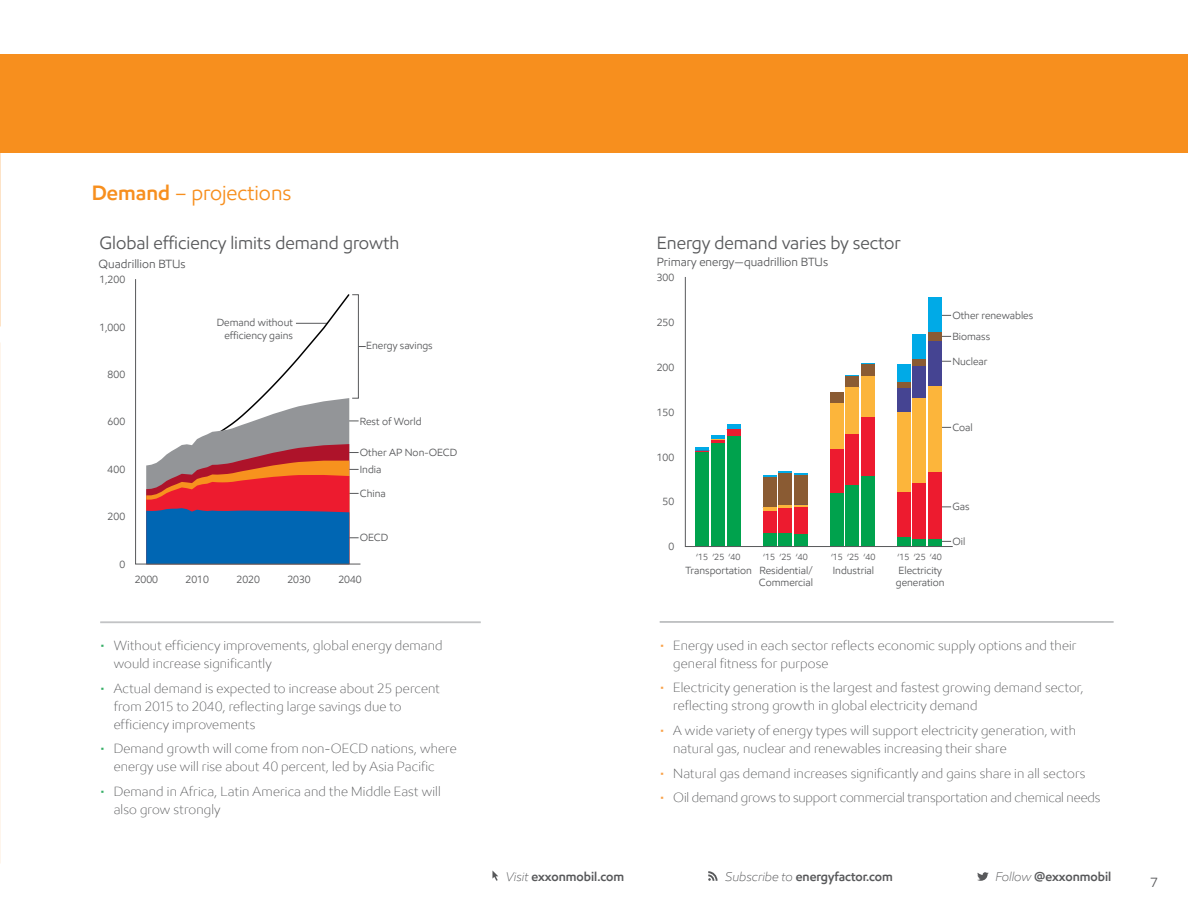
<style>
.page{position:relative;width:1188px;height:918px;background:#fff}
.page>*{position:absolute;margin:0;border:0;box-sizing:border-box;transform-origin:0 0}
.t1{font:21px "E Mprint";color:#f78f1e}
.t2{font:18px "E Mprint";color:#58595b}
.t3{font:300 13.5px/18px "E Mprint";letter-spacing:.01em;color:#58595b}
.t4{font:300 13.5px "E Mprint";letter-spacing:-.01em;color:#58595b}
.t5{font:13.5px "E Mprint";color:#58595b}
.t6{font:600 12.75px "E Mprint";color:#58595b}
.t7{font:12px "E Mprint";color:#58595b}
.t8{font:10.5px/12px "E Mprint";color:#58595b}
.t9{font:9px "E Mprint";color:#58595b}
.s1{font-weight:600}
.s2{color:#36af67}
.s3{color:#f9a24a}
.s4{font-weight:300;font-style:italic}
</style>
<div class="page">
<svg style="left:685px;top:277px;width:268px;height:270px"></svg>
<hr style="left:660px;top:621px;width:454px;height:1px;background:#bcbec0">
<hr style="left:660px;top:622px;width:454px;height:1px;background:#bcbec0">
<hr style="left:100px;top:622px;width:381px;height:1px;background:#bcbec0">
<svg style="left:135px;top:279px;width:226px;height:286px"></svg>
<div style="left:0;top:54px;width:1188px;height:99px;background:#f78f1e"></div>
<svg style="left:977px;top:872px;width:12px;height:9px"></svg>
<svg style="left:708px;top:871px;width:10px;height:10px"></svg>
<svg style="left:492px;top:870px;width:6px;height:11px"></svg>
<h1 class="t1" style="left:92px;top:180px;width:201px"><span class="s1">Demand</span> – projections</h1>
<h2 class="t2" style="left:99px;top:231px;width:301px">Global efficiency limits demand growth</h2>
<p class="t7" style="left:99px;top:256px;width:89px">Quadrillion BTUs</p>
<p class="t8" style="left:99px;top:274px;width:27px">1,200</p>
<p class="t8" style="left:99px;top:321px;width:27px">1,000</p>
<p class="t8" style="left:108px;top:368px;width:19px">800</p>
<p class="t8" style="left:108px;top:416px;width:19px">600</p>
<p class="t8" style="left:108px;top:463px;width:19px">400</p>
<p class="t8" style="left:108px;top:511px;width:19px">200</p>
<p class="t8" style="left:119px;top:558px;width:7px">0</p>
<p class="t8" style="left:217px;top:315px;width:78px;line-height:13.5px;text-align:right">Demand without efficiency gains</p>
<p class="t8" style="left:366px;top:339px;width:68px">Energy savings</p>
<p class="t8" style="left:360px;top:415px;width:63px">Rest of World</p>
<p class="t8" style="left:360px;top:446px;width:99px">Other AP Non-OECD</p>
<p class="t8" style="left:360px;top:463px;width:23px">India</p>
<p class="t8" style="left:360px;top:487px;width:27px">China</p>
<p class="t8" style="left:360px;top:532px;width:30px">OECD</p>
<p class="t8" style="left:135px;top:573px;width:25px">2000</p>
<p class="t8" style="left:186px;top:573px;width:25px">2010</p>
<p class="t8" style="left:237px;top:573px;width:25px">2020</p>
<p class="t8" style="left:287px;top:573px;width:25px">2030</p>
<p class="t8" style="left:338px;top:573px;width:25px">2040</p>
<p class="t3" style="left:114px;top:636px;width:330px;text-indent:-14px"><span class="s2">•</span> Without efficiency improvements, global energy demand would increase significantly</p>
<p class="t3" style="left:114px;top:679px;width:328px;text-indent:-14px"><span class="s2">•</span> Actual demand is expected to increase about 25 percent from 2015 to 2040, reflecting large savings due to efficiency improvements</p>
<p class="t3" style="left:114px;top:740px;width:345px;text-indent:-14px"><span class="s2">•</span> Demand growth will come from non-OECD nations, where energy use will rise about 40 percent, led by Asia Pacific</p>
<p class="t3" style="left:114px;top:782px;width:329px;text-indent:-14px"><span class="s2">•</span> Demand in Africa, Latin America and the Middle East will also grow strongly</p>
<h2 class="t2" style="left:657px;top:231px;width:246px">Energy demand varies by sector</h2>
<p class="t7" style="left:657px;top:255px;width:173px">Primary energy—quadrillion BTUs</p>
<p class="t8" style="left:657px;top:272px;width:19px">300</p>
<p class="t8" style="left:657px;top:316px;width:19px">250</p>
<p class="t8" style="left:657px;top:361px;width:19px">200</p>
<p class="t8" style="left:657px;top:406px;width:19px">150</p>
<p class="t8" style="left:657px;top:451px;width:19px">100</p>
<p class="t8" style="left:663px;top:496px;width:13px">50</p>
<p class="t8" style="left:668px;top:541px;width:7px">0</p>
<p class="t9" style="left:696px;top:552px;width:46px">‘15 ‘25 ‘40</p>
<p class="t9" style="left:763px;top:552px;width:46px">‘15 ‘25 ‘40</p>
<p class="t9" style="left:831px;top:552px;width:46px">‘15 ‘25 ‘40</p>
<p class="t8" style="left:759px;top:564px;width:56px">Residential/<br>Commercial</p>
<p class="t8" style="left:686px;top:564px;width:68px">Transportation</p>
<p class="t8" style="left:833px;top:564px;width:43px">Industrial</p>
<p class="t9" style="left:897px;top:552px;width:46px">‘15 ‘25 ‘40</p>
<p class="t8" style="left:896px;top:564px;width:50px">Electricity generation</p>
<p class="t8" style="left:952px;top:309px;width:82px">Other renewables</p>
<p class="t8" style="left:952px;top:330px;width:39px">Biomass</p>
<p class="t8" style="left:952px;top:355px;width:37px">Nuclear</p>
<p class="t8" style="left:952px;top:421px;width:22px">Coal</p>
<p class="t8" style="left:952px;top:501px;width:19px">Gas</p>
<p class="t8" style="left:952px;top:535px;width:14px">Oil</p>
<p class="t3" style="left:673px;top:636px;width:405px;text-indent:-14px"><span class="s3">•</span> Energy used in each sector reflects economic supply options and their general fitness for purpose</p>
<p class="t3" style="left:673px;top:679px;width:412px;text-indent:-14px"><span class="s3">•</span> Electricity generation is the largest and fastest growing demand sector, reflecting strong growth in global electricity demand</p>
<p class="t3" style="left:673px;top:721px;width:404px;text-indent:-14px"><span class="s3">•</span> A wide variety of energy types will support electricity generation, with natural gas, nuclear and renewables increasing their share</p>
<p class="t3" style="left:660px;top:764px;width:427px"><span class="s3">•</span> Natural gas demand increases significantly and gains share in all sectors</p>
<p class="t4" style="left:660px;top:790px;width:442px"><span class="s3">•</span> Oil demand grows to support commercial transportation and chemical needs</p>
<p class="t6" style="left:506px;top:869px;width:120px"><span class="s4">Visit</span> exxonmobil.com</p>
<p class="t6" style="left:725px;top:869px;width:169px"><span class="s4">Subscribe to</span> energyfactor.com</p>
<p class="t6" style="left:995px;top:869px;width:117px"><span class="s4">Follow</span> @exxonmobil</p>
<p class="t5" style="left:1151px;top:874px;width:9px">7</p>
</div>
